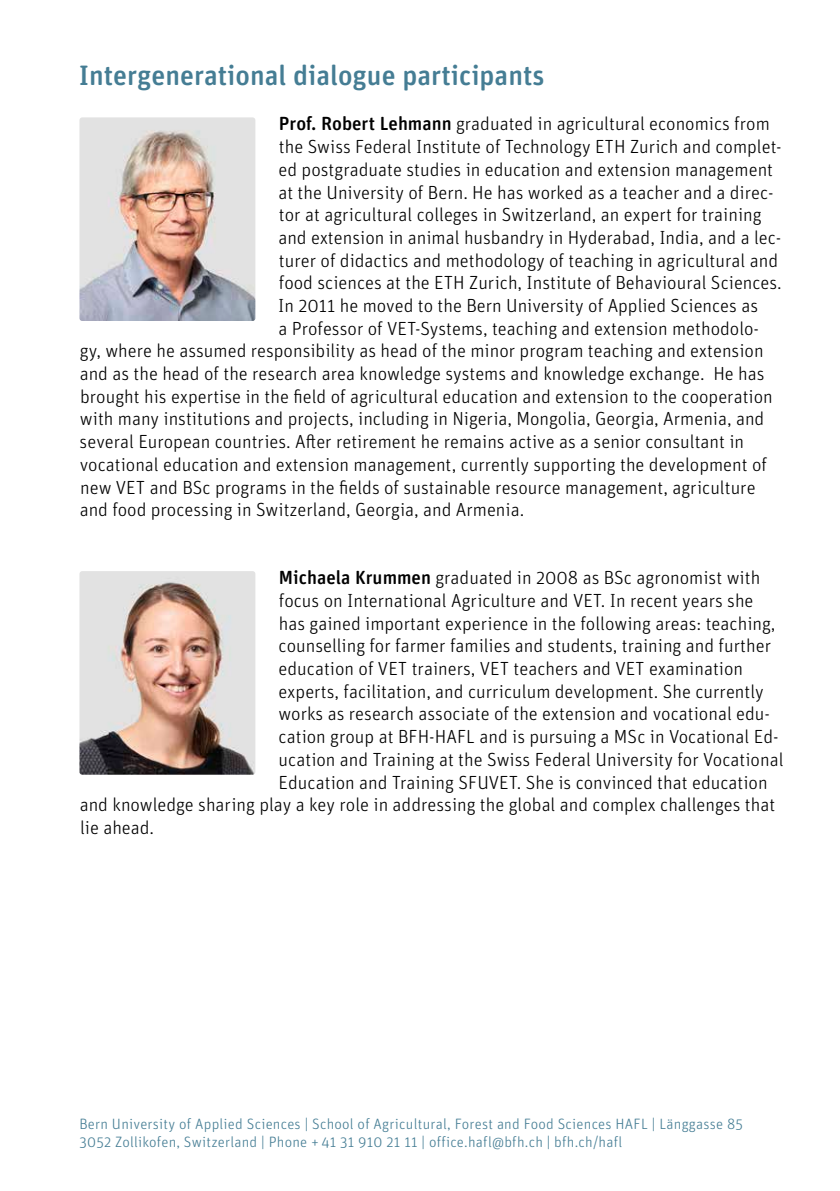
<style>
.page{position:relative;width:840px;height:1191px;background:#fff}
.page>*{position:absolute;margin:0;border:0;box-sizing:border-box;transform-origin:0 0}
.t1{font:500 28px "Unit Rounded Pro";color:#457d94}
.t2{font:300 19px "Unit Rounded Pro";color:#000}
.t3{font:300 15px/18.2px "Unit Rounded Pro";letter-spacing:.015em;color:#457d94}
.s1{font-weight:500}
</style>
<div class="page">
<img style="left:79px;top:117px;width:176px;height:204px">
<img style="left:79px;top:571px;width:176px;height:203px">
<h1 class="t1" style="left:79px;top:56px;width:467px">Intergenerational dialogue participants</h1>
<p class="t2" style="left:279px;top:112px;width:492px"><span class="s1">Prof. Robert Lehmann</span> graduated in agricultural economics from</p>
<p class="t2" style="left:279px;top:134px;width:504px">the Swiss Federal Institute of Technology ETH Zurich and complet-</p>
<p class="t2" style="left:278px;top:157px;width:496px">ed postgraduate studies in education and extension management</p>
<p class="t2" style="left:278px;top:180px;width:496px">at the University of Bern. He has worked as a teacher and a direc-</p>
<p class="t2" style="left:279px;top:202px;width:484px">tor at agricultural colleges in Switzerland, an expert for training</p>
<p class="t2" style="left:278px;top:225px;width:504px">and extension in animal husbandry in Hyderabad, India, and a lec-</p>
<p class="t2" style="left:279px;top:248px;width:500px">turer of didactics and methodology of teaching in agricultural and</p>
<p class="t2" style="left:279px;top:271px;width:504px">food sciences at the ETH Zurich, Institute of Behavioural Sciences.</p>
<p class="t2" style="left:278px;top:293px;width:481px">In 2011 he moved to the Bern University of Applied Sciences as</p>
<p class="t2" style="left:278px;top:316px;width:482px">a Professor of VET-Systems, teaching and extension methodolo-</p>
<p class="t2" style="left:80px;top:339px;width:684px">gy, where he assumed responsibility as head of the minor program teaching and extension</p>
<p class="t2" style="left:80px;top:361px;width:686px">and as the head of the research area knowledge systems and knowledge exchange. He has</p>
<p class="t2" style="left:80px;top:384px;width:693px">brought his expertise in the field of agricultural education and extension to the cooperation</p>
<p class="t2" style="left:80px;top:407px;width:685px">with many institutions and projects, including in Nigeria, Mongolia, Georgia, Armenia, and</p>
<p class="t2" style="left:80px;top:429px;width:665px">several European countries. After retirement he remains active as a senior consultant in</p>
<p class="t2" style="left:80px;top:452px;width:688px">vocational education and extension management, currently supporting the development of</p>
<p class="t2" style="left:80px;top:475px;width:676px">new VET and BSc programs in the fields of sustainable resource management, agriculture</p>
<p class="t2" style="left:80px;top:497px;width:446px">and food processing in Switzerland, Georgia, and Armenia.</p>
<p class="t2" style="left:279px;top:565px;width:482px"><span class="s1">Michaela Krummen</span> graduated in 2008 as BSc agronomist with</p>
<p class="t2" style="left:279px;top:588px;width:476px">focus on International Agriculture and VET. In recent years she</p>
<p class="t2" style="left:279px;top:611px;width:497px">has gained important experience in the following areas: teaching,</p>
<p class="t2" style="left:278px;top:633px;width:493px">counselling for farmer families and students, training and further</p>
<p class="t2" style="left:278px;top:656px;width:466px">education of VET trainers, VET teachers and VET examination</p>
<p class="t2" style="left:278px;top:679px;width:486px">experts, facilitation, and curriculum development. She currently</p>
<p class="t2" style="left:278px;top:702px;width:492px">works as research associate of the extension and vocational edu-</p>
<p class="t2" style="left:278px;top:724px;width:501px">cation group at BFH-HAFL and is pursuing a MSc in Vocational Ed-</p>
<p class="t2" style="left:278px;top:747px;width:506px">ucation and Training at the Swiss Federal University for Vocational</p>
<p class="t2" style="left:278px;top:770px;width:490px">Education and Training SFUVET. She is convinced that education</p>
<p class="t2" style="left:80px;top:792px;width:696px">and knowledge sharing play a key role in addressing the global and complex challenges that</p>
<p class="t2" style="left:80px;top:815px;width:75px">lie ahead.</p>
<p class="t3" style="left:79px;top:1114px;width:664px">Bern University of Applied Sciences | School of Agricultural, Forest and Food Sciences HAFL | Länggasse 85<br>3052 Zollikofen, Switzerland | Phone + 41 31 910 21 11 | office.hafl@bfh.ch | bfh.ch/hafl</p>
</div>
